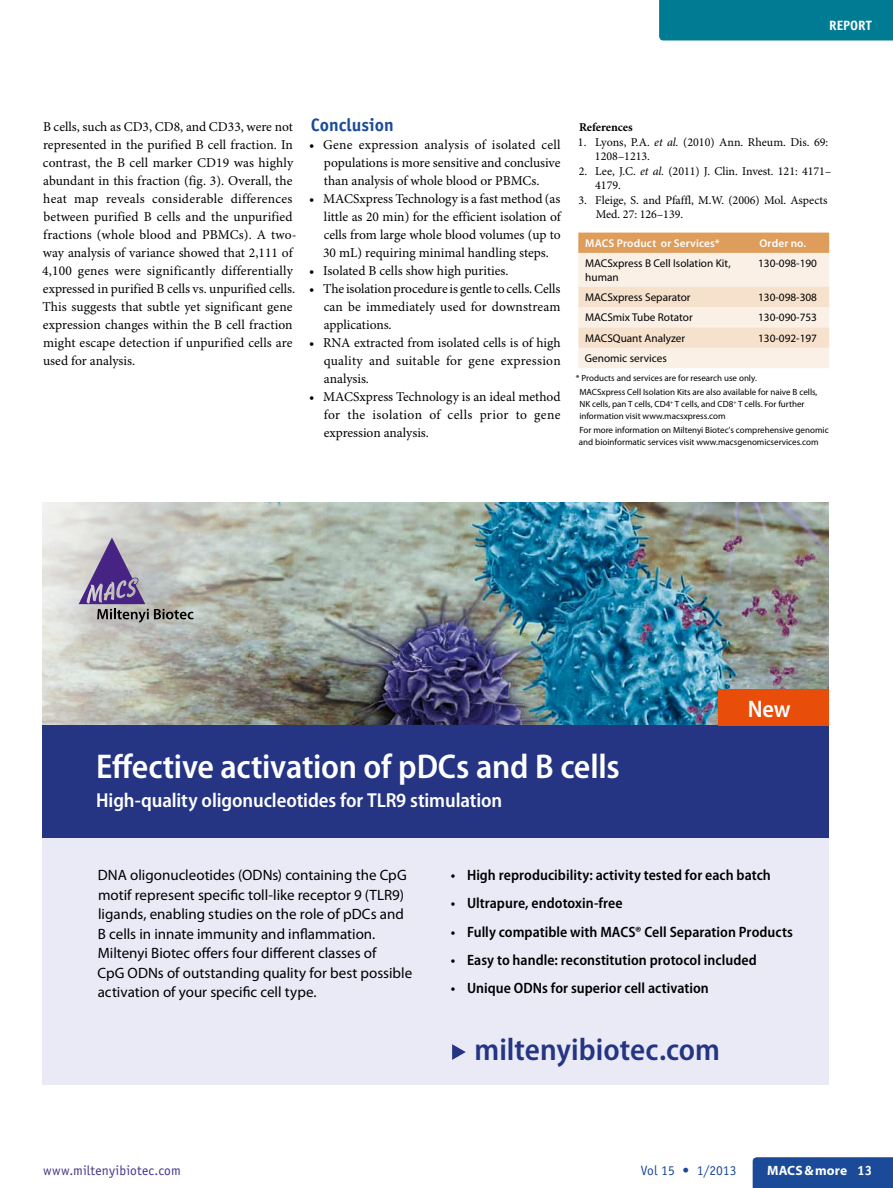
<style>
.page{position:relative;width:893px;height:1188px;background:#fff}
.page>*{position:absolute;margin:0;border:0;box-sizing:border-box;transform-origin:0 0}
.t1{font:600 semi-condensed 34.5px "Myriad Pro";letter-spacing:-.01em;color:#fff}
.t2{font:600 semi-condensed 31.5px "Myriad Pro";color:#253483}
.t3{font:600 semi-condensed 24px "Myriad Pro";color:#fff}
.t4{font:600 semi-condensed 20.25px "Myriad Pro";letter-spacing:-.005em;color:#fff}
.t5{font:700 18px "Officina Sans Std";color:#1a4a98}
.t6{font:15px/19.5px "Myriad Pro";color:#000}
.t7{font:600 semi-condensed 15px "Myriad Pro";letter-spacing:.005em;color:#000}
.t8{font:13.5px/18px "Minion Pro";letter-spacing:.005em;color:#000;text-align:justify}
.t9{font:13.5px "Officina Sans Std";letter-spacing:.01em;color:#42338b}
.t10{font:13.5px "Officina Sans Std";color:#1a4a98}
.t11{font:700 13.5px "Myriad Pro";letter-spacing:.01em;color:#fff}
.t12{font:700 13.5px "Officina Sans Std";color:#fff}
.t13{font:12px/13.5px "Minion Pro";color:#000}
.t14{font:700 12px "Minion Pro";letter-spacing:-.005em;color:#000}
.t15{font:11.25px/13.5px "Myriad Pro";color:#000}
.t16{font:600 11.25px "Myriad Pro";letter-spacing:.015em;color:#fff}
.t17{font:9px/12px "Myriad Pro";color:#000}
.s1{font-style:italic}
.s2{font-family:"Officina Sans Std"}
</style>
<div class="page">
<img style="left:327px;top:502px;width:501px;height:223px">
<svg style="left:42px;top:502px;width:285px;height:223px;background:#b3b6ad"></svg>
<svg style="left:578px;top:233px;width:251px;height:135px;background:#f4dfc9"></svg>
<div style="left:43px;top:838px;width:786px;height:247px;background:#e9eaf6"></div>
<div style="left:43px;top:725px;width:786px;height:113px;background:#253483"></div>
<svg style="left:79px;top:538px;width:114px;height:85px;background:#a59fad"></svg>
<svg style="left:452px;top:1044px;width:14px;height:16px"></svg>
<div style="left:718px;top:689px;width:110px;height:36px;background:#e94d0a"></div>
<div style="left:753px;top:1157px;width:140px;height:31px;background:#1a4a98"></div>
<div style="left:659px;top:0;width:234px;height:40px;background:#007b94"></div>
<p class="t12" style="left:829px;top:17px;width:37px">Report</p>
<p class="t8" style="left:42px;top:118px;width:256px;text-align:left">B cells, such as CD3, CD8, and CD33, were not represented in the purified B cell fraction. In contrast, the B cell marker CD19 was highly abundant in this fraction (fig. 3). Overall, the heat map reveals considerable differences between purified B cells and the unpurified fractions (whole blood and PBMCs). A two&shy;way analysis of variance showed that 2,111 of 4,100 genes were significantly differentially expressed in purified B cells vs. unpurified cells.<br>This suggests that subtle yet significant gene expression changes within the B cell fraction might escape detection if unpurified cells are used for analysis.</p>
<h3 class="t5" style="left:311px;top:113px;width:85px">Conclusion</h3>
<p class="t8" style="left:324px;top:136px;width:238px;text-indent:-15px">• Gene expression analysis of isolated cell populations is more sensitive and conclusive than analysis of whole blood or PBMCs.</p>
<p class="t8" style="left:323px;top:190px;width:239px;text-indent:-14px">• MACSxpress Technology is a fast method (as little as 20 min) for the efficient isolation of cells from large whole blood volumes (up to 30 mL) requiring minimal handling steps.</p>
<p class="t8" style="left:309px;top:262px;width:201px">• Isolated B cells show high purities.</p>
<p class="t8" style="left:324px;top:280px;width:238px;text-indent:-14px">• The isolation procedure is gentle to cells.Cells can be immediately used for downstream applications.</p>
<p class="t8" style="left:324px;top:334px;width:239px;text-indent:-14px">• RNA extracted from isolated cells is of high quality and suitable for gene expression analysis.</p>
<p class="t8" style="left:324px;top:388px;width:238px;text-indent:-14px">• MACSxpress Technology is an ideal method for the isolation of cells prior to gene expression analysis.</p>
<p class="t14" style="left:579px;top:120px;width:55px">References</p>
<p class="t13" style="left:595px;top:136px;width:235px;text-indent:-17px">1. Lyons, P.A. <span class="s1">et al.</span> (2010) Ann. Rheum. Dis. 69:<br>1208–1213.</p>
<p class="t13" style="left:595px;top:165px;width:238px;text-indent:-16px">2. Lee, J.C. <span class="s1">et al.</span> (2011) J. Clin. Invest. 121: 4171–<br>4179.</p>
<p class="t13" style="left:596px;top:194px;width:233px;text-indent:-17px">3. Fleige, S. and Pfaffl, M.W. (2006) Mol. Aspects<br>Med. 27: 126–139.</p>
<p class="t16" style="left:585px;top:237px;width:136px">MACS Product or Services*</p>
<p class="t16" style="left:759px;top:237px;width:48px">Order no.</p>
<p class="t15" style="left:585px;top:257px;width:147px">MACSxpress B Cell Isolation Kit, human</p>
<p class="t15" style="left:758px;top:257px;width:60px">130-098-190</p>
<p class="t15" style="left:585px;top:291px;width:107px">MACSxpress Separator</p>
<p class="t15" style="left:758px;top:291px;width:60px">130-098-308</p>
<p class="t15" style="left:585px;top:311px;width:109px">MACSmix Tube Rotator</p>
<p class="t15" style="left:758px;top:311px;width:60px">130-090-753</p>
<p class="t15" style="left:585px;top:332px;width:101px">MACSQuant Analyzer</p>
<p class="t15" style="left:758px;top:332px;width:60px">130-092-197</p>
<p class="t15" style="left:585px;top:352px;width:83px">Genomic services</p>
<p class="t17" style="left:579px;top:371px;width:240px;line-height:14.1px;text-indent:-3px">* Products and services are for research use only.<br>MACSxpress Cell Isolation Kits are also available for naive B cells,</p>
<p class="t17" style="left:579px;top:398px;width:227px">NK cells, pan T cells, CD4<sup>+</sup> T cells, and CD8<sup>+</sup> T cells. For further information visit www.macsxpress.com</p>
<p class="t17" style="left:579px;top:424px;width:251px">For more information on Miltenyi Biotec's comprehensive genomic and bioinformatic services visit www.macsgenomicservices.com</p>
<h3 class="t3" style="left:748px;top:696px;width:44px">New</h3>
<h1 class="t1" style="left:96px;top:747px;width:525px">Effective activation of pDCs and B cells</h1>
<h3 class="t4" style="left:96px;top:789px;width:408px">High-quality oligonucleotides for TLR9 stimulation</h3>
<p class="t6" style="left:97px;top:866px;width:316px">DNA oligonucleotides (ODNs) containing the CpG motif represent specific toll-like receptor 9 (TLR9) ligands, enabling studies on the role of pDCs and B cells in innate immunity and inflammation.<br>Miltenyi Biotec offers four different classes of<br>CpG ODNs of outstanding quality for best possible activation of your specific cell type.</p>
<p class="t9" style="left:43px;top:1162px;width:139px">www.miltenyibiotec.com</p>
<p class="t7" style="left:451px;top:867px;width:321px">• High reproducibility: activity tested for each batch</p>
<p class="t7" style="left:451px;top:895px;width:173px">• Ultrapure, endotoxin-free</p>
<p class="t7" style="left:451px;top:923px;width:343px">• Fully compatible with MACS® Cell Separation Products</p>
<p class="t7" style="left:451px;top:951px;width:307px">• Easy to handle: reconstitution protocol included</p>
<p class="t7" style="left:451px;top:979px;width:259px">• Unique ODNs for superior cell activation</p>
<h2 class="t2" style="left:474px;top:1032px;width:247px">miltenyibiotec.com</h2>
<p class="t10" style="left:641px;top:1162px;width:97px">Vol 15 • 1/2013</p>
<p class="t11" style="left:767px;top:1163px;width:107px">MACS&amp;more <span class="s2">13</span></p>
</div>
